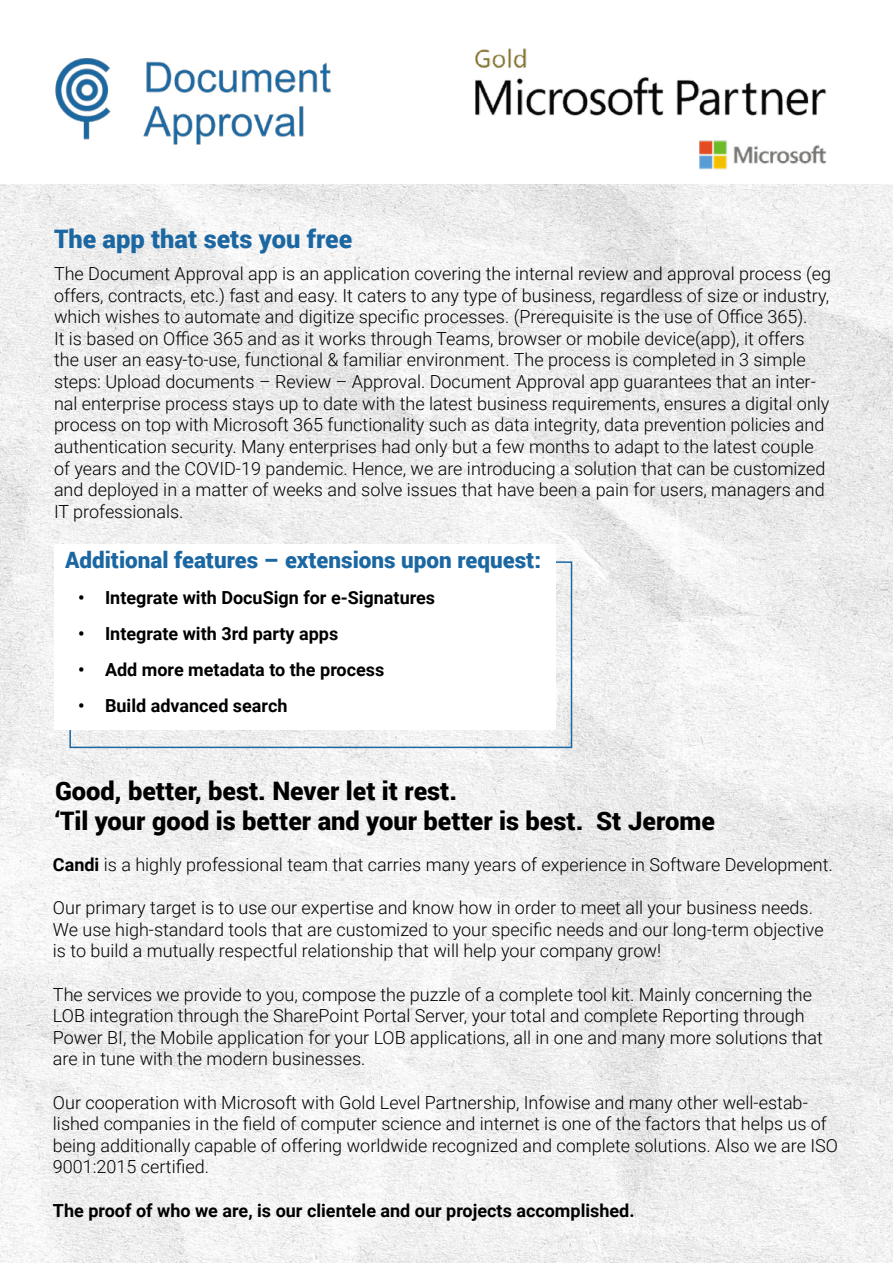
<style>
.page{position:relative;width:893px;height:1263px;background:#fff}
.page>*{position:absolute;margin:0;border:0;box-sizing:border-box;transform-origin:0 0}
.t1{font:900 25.5px/30.6px "Roboto";color:#000}
.t2{font:900 25.5px "Roboto";color:#1b67a1}
.t3{font:900 22.5px "Roboto";color:#1b67a1}
.t4{font:300 18px/21.6px "Roboto";color:#000}
.t5{font:700 18px "Roboto";color:#000}
.s1{font-weight:700}
</style>
<div class="page">
<img style="left:0;top:185px;width:893px;height:1078px">
<img style="left:475px;top:48px;width:352px;height:122px">
<img style="left:55px;top:58px;width:276px;height:87px">
<div style="left:69px;top:561px;width:503px;height:187px;border:2px solid #1b67a1"></div>
<div style="left:54px;top:544px;width:501px;height:185px;background:#fff"></div>
<h1 class="t2" style="left:54px;top:221px;width:300px">The app that sets you free</h1>
<p class="t4" style="left:54px;top:262px;width:779px">The Document Approval app is an application covering the internal review and approval process (eg offers, contracts, etc.) fast and easy. It caters to any type of business, regardless of size or industry, which wishes to automate and digitize specific processes. (Prerequisite is the use of Office 365).<br>It is based on Office 365 and as it works through Teams, browser or mobile device(app), it offers the user an easy-to-use, functional &amp; familiar environment. The process is completed in 3 simple steps: Upload documents – Review – Approval. Document Approval app guarantees that an inter&shy;nal enterprise process stays up to date with the latest business requirements, ensures a digital only process on top with Microsoft 365 functionality such as data integrity, data prevention policies and authentication security. Many enterprises had only but a few months to adapt to the latest couple of years and the COVID-19 pandemic. Hence, we are introducing a solution that can be customized and deployed in a matter of weeks and solve issues that have been a pain for users, managers and IT professionals.</p>
<p class="t3" style="left:65px;top:544px;width:477px">Additional features – extensions upon request:</p>
<p class="t5" style="left:78px;top:585px;width:359px">• Integrate with DocuSign for e-Signatures</p>
<p class="t5" style="left:78px;top:621px;width:262px">• Integrate with 3rd party apps</p>
<p class="t5" style="left:78px;top:657px;width:308px">• Add more metadata to the process</p>
<p class="t5" style="left:78px;top:693px;width:211px">• Build advanced search</p>
<h1 class="t1" style="left:55px;top:774px;width:661px">Good, better, best. Never let it rest.<br>‘Til your good is better and your better is best. St Jerome</h1>
<p class="t4" style="left:53px;top:853px;width:781px"><span class="s1">Candi</span> is a highly professional team that carries many years of experience in Software Development.</p>
<p class="t4" style="left:53px;top:896px;width:772px">Our primary target is to use our expertise and know how in order to meet all your business needs.<br>We use high-standard tools that are customized to your specific needs and our long-term objective is to build a mutually respectful relationship that will help your company grow!</p>
<p class="t4" style="left:53px;top:983px;width:771px">The services we provide to you, compose the puzzle of a complete tool kit. Mainly concerning the LOB integration through the SharePoint Portal Server, your total and complete Reporting through Power BI, the Mobile application for your LOB applications, all in one and many more solutions that are in tune with the modern businesses.</p>
<p class="t4" style="left:53px;top:1091px;width:787px">Our cooperation with Microsoft with Gold Level Partnership, Infowise and many other well-estab&shy;lished companies in the field of computer science and internet is one of the factors that helps us of being additionally capable of offering worldwide recognized and complete solutions. Also we are ISO 9001:2015 certified.</p>
<p class="t5" style="left:53px;top:1197px;width:583px">The proof of who we are, is our clientele and our projects accomplished.</p>
</div>
